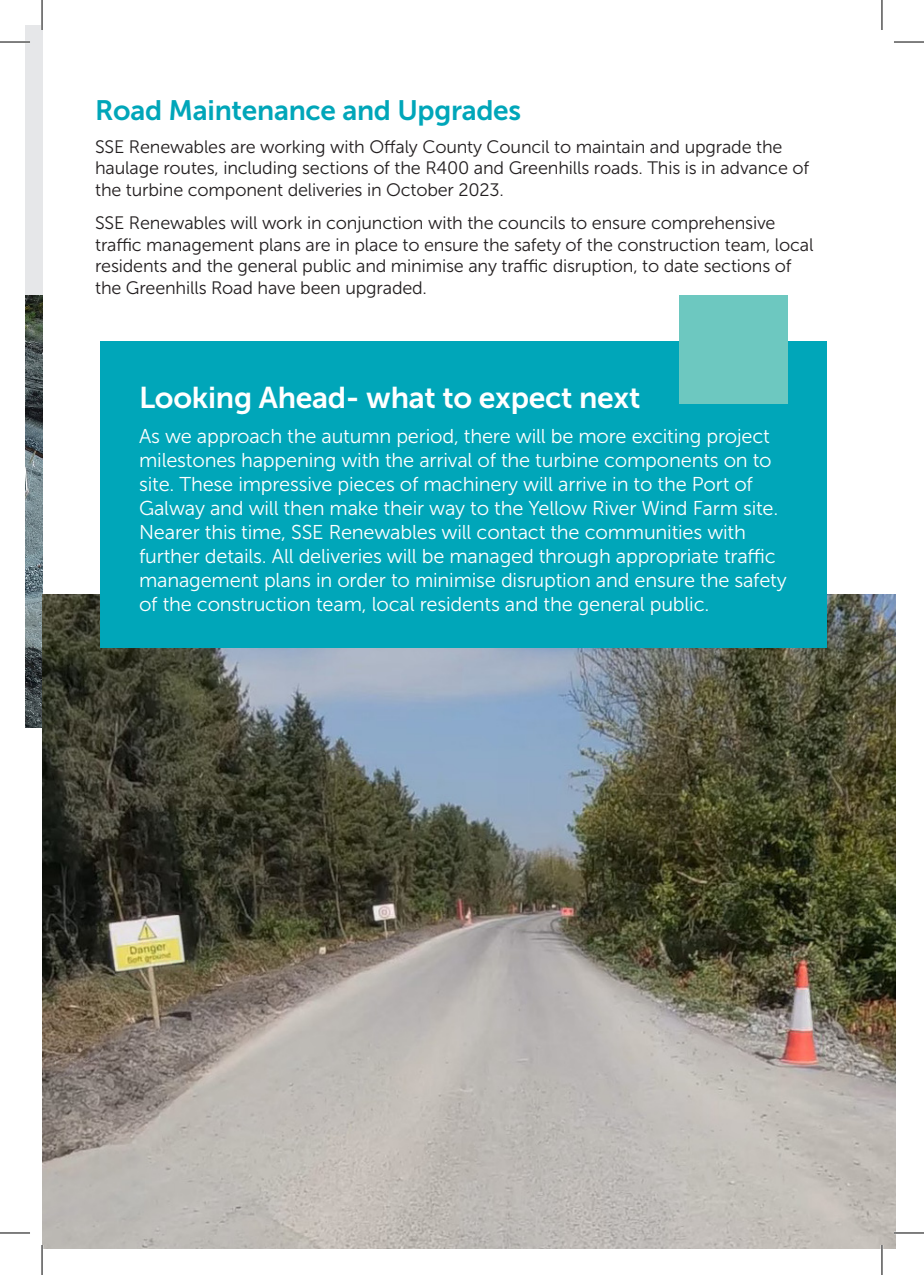
<style>
.page{position:relative;width:924px;height:1275px;background:#fff}
.page>*{position:absolute;margin:0;border:0;box-sizing:border-box;transform-origin:0 0}
.t1{font:30px "Museo Sans 700";letter-spacing:-.01em;color:#fff}
.t2{font:28px "Museo Sans 700";letter-spacing:-.01em;color:#00a6b9}
.t3{font:20px/24px "Museo Sans 300";letter-spacing:-.01em;color:#fff}
.t4{font:18px/21.6px "Museo Sans 300";letter-spacing:-.01em;color:#231f20}
</style>
<div class="page">
<div style="left:25px;top:25px;width:17px;height:287px;background:#e6e7e9"></div>
<img style="left:25px;top:295px;width:17px;height:432px">
<img style="left:42px;top:594px;width:853px;height:654px">
<div style="left:100px;top:341px;width:726px;height:306px;background:#00a6b9"></div>
<div style="left:679px;top:296px;width:108px;height:108px;background:#6dc8c0"></div>
<hr style="left:0;top:41px;width:30px;height:2px;background:#fff">
<hr style="left:893px;top:1231px;width:30px;height:3px;background:#fff">
<hr style="left:41px;top:0;width:2px;height:30px;background:#fff">
<hr style="left:880px;top:1245px;width:2px;height:30px;background:#fff">
<hr style="left:0;top:42px;width:30px;height:1px;background:#000">
<hr style="left:893px;top:42px;width:30px;height:1px;background:#000">
<hr style="left:0;top:1232px;width:30px;height:1px;background:#000">
<hr style="left:893px;top:1232px;width:30px;height:1px;background:#000">
<hr style="left:42px;top:0;width:1px;height:30px;background:#000">
<hr style="left:42px;top:1245px;width:1px;height:30px;background:#000">
<hr style="left:881px;top:0;width:1px;height:30px;background:#000">
<hr style="left:881px;top:1245px;width:1px;height:30px;background:#000">
<p class="t2" style="left:95px;top:95px;width:427px">Road Maintenance and Upgrades</p>
<p class="t4" style="left:95px;top:136px;width:715px">SSE Renewables are working with Offaly County Council to maintain and upgrade the haulage routes, including sections of the R400 and Greenhills roads. This is in advance of the turbine component deliveries in October 2023.</p>
<p class="t4" style="left:95px;top:212px;width:719px">SSE Renewables will work in conjunction with the councils to ensure comprehensive traffic management plans are in place to ensure the safety of the construction team, local residents and the general public and minimise any traffic disruption, to date sections of the Greenhills Road have been upgraded.</p>
<p class="t1" style="left:139px;top:381px;width:502px">Looking Ahead- what to expect next</p>
<p class="t3" style="left:139px;top:424px;width:648px">As we approach the autumn period, there will be more exciting project milestones happening with the arrival of the turbine components on to site. These impressive pieces of machinery will arrive in to the Port of Galway and will then make their way to the Yellow River Wind Farm site.<br>Nearer this time, SSE Renewables will contact the communities with further details. All deliveries will be managed through appropriate traffic management plans in order to minimise disruption and ensure the safety of the construction team, local residents and the general public.</p>
</div>
